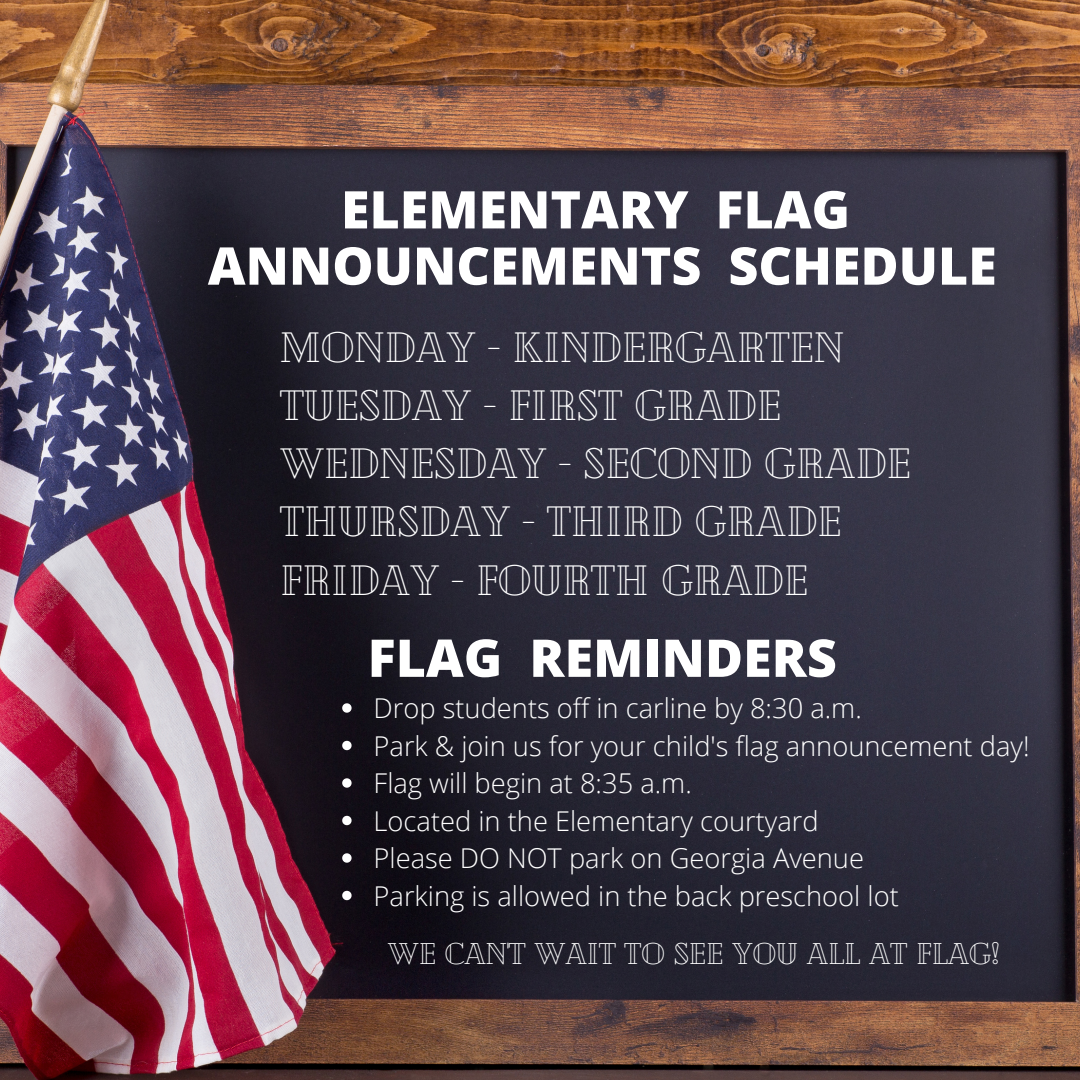
<style>
.page{position:relative;width:1080px;height:1080px;background:#fff}
.page>*{position:absolute;margin:0;border:0;box-sizing:border-box;transform-origin:0 0}
.t1{font:800 52px "Open Sans";color:#fff}
.t2{font:42.25px "Cheque";color:#fff}
.t3{font:29.75px "Cheque";color:#fff}
.t4{font:300 27.25px "Open Sans";color:#fff}
</style>
<div class="page">
<img style="left:0;top:0;width:1080px;height:1080px">
<svg style="left:342px;top:703px;width:10px;height:10px"></svg>
<svg style="left:342px;top:741px;width:10px;height:9px"></svg>
<svg style="left:342px;top:778px;width:10px;height:10px"></svg>
<svg style="left:342px;top:816px;width:10px;height:9px"></svg>
<svg style="left:342px;top:853px;width:10px;height:10px"></svg>
<svg style="left:342px;top:891px;width:10px;height:9px"></svg>
<p class="t1" style="left:341px;top:173px;width:511px">ELEMENTARY FLAG</p>
<p class="t1" style="left:208px;top:229px;width:790px">ANNOUNCEMENTS SCHEDULE</p>
<p class="t2" style="left:280px;top:320px;width:566px">MONDAY - KINDERGARTEN</p>
<p class="t2" style="left:280px;top:378px;width:503px">TUESDAY - FIRST GRADE</p>
<p class="t2" style="left:280px;top:436px;width:633px">WEDNESDAY - SECOND GRADE</p>
<p class="t2" style="left:280px;top:494px;width:563px">THURSDAY - THIRD GRADE</p>
<p class="t2" style="left:280px;top:552px;width:530px">FRIDAY - FOURTH GRADE</p>
<p class="t1" style="left:368px;top:621px;width:471px">FLAG REMINDERS</p>
<p class="t4" style="left:374px;top:689px;width:490px">Drop students off in carline by 8:30 a.m.</p>
<p class="t4" style="left:374px;top:727px;width:657px">Park &amp; join us for your child's flag announcement day!</p>
<p class="t4" style="left:374px;top:764px;width:320px">Flag will begin at 8:35 a.m.</p>
<p class="t4" style="left:374px;top:802px;width:447px">Located in the Elementary courtyard</p>
<p class="t4" style="left:374px;top:839px;width:492px">Please DO NOT park on Georgia Avenue</p>
<p class="t4" style="left:374px;top:877px;width:527px">Parking is allowed in the back preschool lot</p>
<p class="t3" style="left:388px;top:934px;width:614px">WE CAN'T WAIT TO SEE YOU ALL AT FLAG!</p>
</div>
